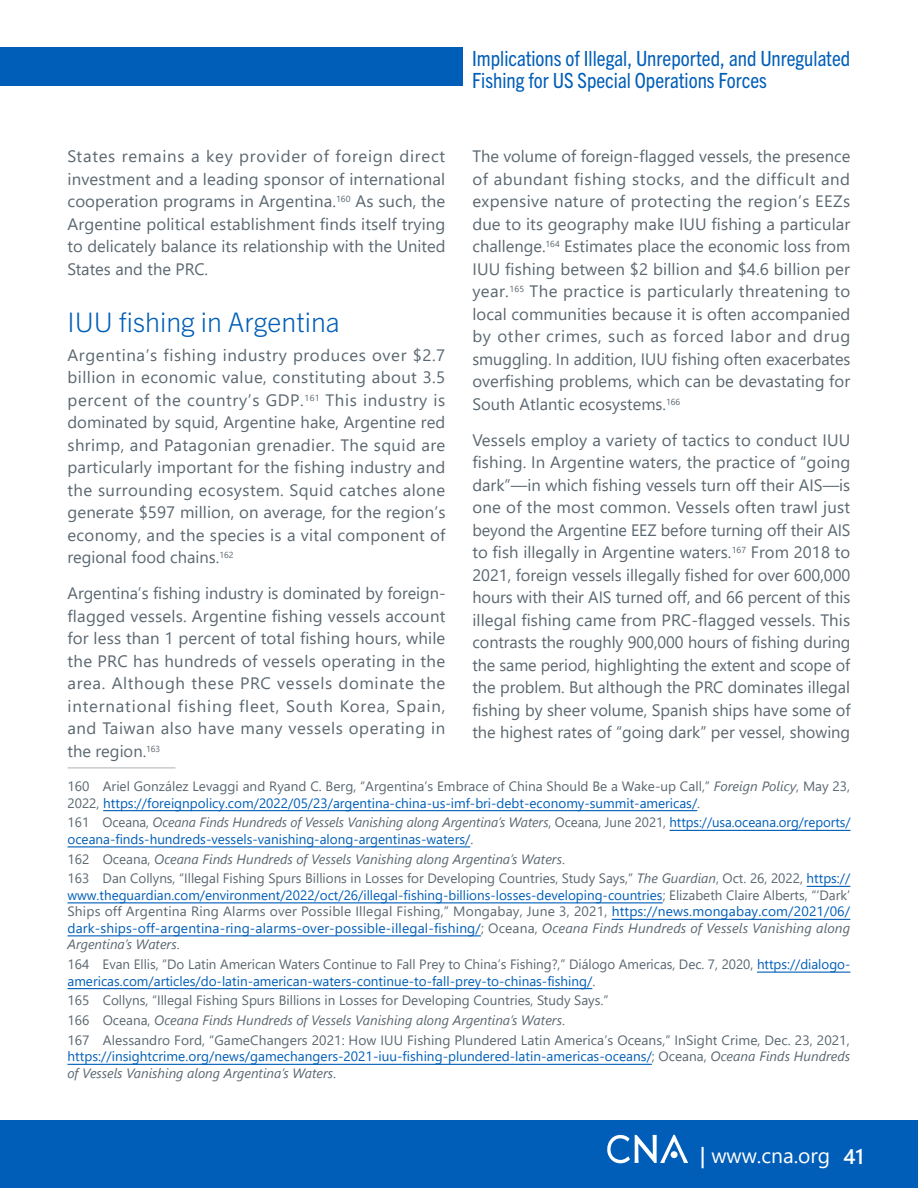
<style>
.page{position:relative;width:918px;height:1188px;background:#fff}
.page>*{position:absolute;margin:0;border:0;box-sizing:border-box;transform-origin:0 0}
.t1{font:300 27px "Trade Gothic Next LT Pro";color:#005eb8}
.t2{font:condensed 21px/22.5px "Trade Gothic Next LT Pro";color:#005eb8}
.t3{font:21px "Segoe UI";color:#fff}
.t4{font:16.5px/22.5px "Segoe UI";color:#5b6770;text-align:justify}
.t5{font:13.5px/16.5px "Segoe UI";color:#005eb8}
.t6{font:13.5px/19.8px "Segoe UI";color:#5b6770}
.s1{font-style:italic}
.s2{color:#005eb8}
.s3{color:#5b6770}
.s4{font-style:italic;color:#5b6770}
.s5{font-weight:600}
</style>
<div class="page">
<div style="left:0;top:1120px;width:918px;height:68px;background:#005eb8"></div>
<svg style="left:607px;top:1135px;width:81px;height:28px"></svg>
<div style="left:671px;top:1151px;width:7px;height:7px;background:#fff;border-radius:50%"></div>
<div style="left:0;top:48px;width:463px;height:38px;background:#005eb8"></div>
<hr style="left:68px;top:768px;width:108px;height:1px;background:#adb3b8">
<hr style="left:103px;top:810px;width:594px;height:1px;background:#005eb8">
<hr style="left:670px;top:830px;width:180px;height:1px;background:#005eb8">
<hr style="left:68px;top:846px;width:402px;height:1px;background:#005eb8">
<hr style="left:807px;top:886px;width:43px;height:1px;background:#005eb8">
<hr style="left:68px;top:902px;width:595px;height:1px;background:#005eb8">
<hr style="left:612px;top:919px;width:238px;height:1px;background:#005eb8">
<hr style="left:68px;top:935px;width:413px;height:1px;background:#005eb8">
<hr style="left:757px;top:972px;width:93px;height:1px;background:#005eb8">
<hr style="left:68px;top:988px;width:524px;height:1px;background:#005eb8">
<hr style="left:68px;top:1064px;width:584px;height:1px;background:#005eb8">
<p class="t2" style="left:472px;top:46px;width:380px">Implications of Illegal, Unreported, and Unregulated<br>Fishing for US Special Operations Forces</p>
<p class="t4" style="left:68px;top:143px;width:380px">States remains a key provider of foreign direct investment and a leading sponsor of international cooperation programs in Argentina.<sup>160</sup> As such, the Argentine political establishment finds itself trying to delicately balance its relationship with the United States and the PRC.</p>
<h1 class="t1" style="left:68px;top:303px;width:274px">IUU fishing in Argentina</h1>
<p class="t4" style="left:68px;top:342px;width:379px">Argentina’s fishing industry produces over $2.7 billion in economic value, constituting about 3.5 percent of the country’s GDP.<sup>161</sup> This industry is dominated by squid, Argentine hake, Argentine red shrimp, and Patagonian grenadier. The squid are particularly important for the fishing industry and the surrounding ecosystem. Squid catches alone generate $597 million, on average, for the region’s economy, and the species is a vital component of regional food chains.<sup>162</sup></p>
<p class="t4" style="left:68px;top:581px;width:380px">Argentina’s fishing industry is dominated by foreign&shy;flagged vessels. Argentine fishing vessels account for less than 1 percent of total fishing hours, while the PRC has hundreds of vessels operating in the area. Although these PRC vessels dominate the international fishing fleet, South Korea, Spain, and Taiwan also have many vessels operating in the region.<sup>163</sup></p>
<p class="t6" style="left:68px;top:777px;width:784px;line-height:16.5px">160 Ariel González Levaggi and Ryand C. Berg, “Argentina’s Embrace of China Should Be a Wake-up Call,” <span class="s1">Foreign Policy</span>, May 23,<br>2022, <span class="s2">https://foreignpolicy.com/2022/05/23/argentina-china-us-imf-bri-debt-economy-summit-americas/</span>.</p>
<p class="t5" style="left:68px;top:813px;width:785px"><span class="s3">161 Oceana,</span> <span class="s4">Oceana Finds Hundreds of Vessels Vanishing along Argentina’s Waters</span><span class="s3">, Oceana, June 2021,</span> https://usa.oceana.org/reports/ oceana-finds-hundreds-vessels-vanishing-along-argentinas-waters/<span class="s3">.</span></p>
<p class="t6" style="left:68px;top:848px;width:784px">162 Oceana, <span class="s1">Oceana Finds Hundreds of Vessels Vanishing along Argentina’s Waters</span>.<br>163 Dan Collyns, “Illegal Fishing Spurs Billions in Losses for Developing Countries, Study Says,” <span class="s1">The Guardian</span>, Oct. 26, 2022, <span class="s2">https://</span></p>
<p class="t5" style="left:68px;top:886px;width:784px;text-align:justify">www.theguardian.com/environment/2022/oct/26/illegal-fishing-billions-losses-developing-countries<span class="s3">; Elizabeth Claire Alberts, “‘Dark’ Ships off Argentina Ring Alarms over Possible Illegal Fishing,” Mongabay, June 3, 2021,</span> https://news.mongabay.com/2021/06/ dark-ships-off-argentina-ring-alarms-over-possible-illegal-fishing/<span class="s3">; Oceana,</span> <span class="s4">Oceana Finds Hundreds of Vessels Vanishing along Argentina’s Waters</span><span class="s3">.</span></p>
<p class="t5" style="left:68px;top:955px;width:784px"><span class="s3">164 Evan Ellis, “Do Latin American Waters Continue to Fall Prey to China’s Fishing?,” Diálogo Americas, Dec. 7, 2020,</span> https://dialogo&shy;americas.com/articles/do-latin-american-waters-continue-to-fall-prey-to-chinas-fishing/<span class="s3">.</span></p>
<p class="t6" style="left:68px;top:989px;width:784px">165 Collyns, “Illegal Fishing Spurs Billions in Losses for Developing Countries, Study Says.”<br>166 Oceana, <span class="s1">Oceana Finds Hundreds of Vessels Vanishing along Argentina’s Waters</span>.<br>167 Alessandro Ford, “GameChangers 2021: How IUU Fishing Plundered Latin America’s Oceans,” InSight Crime, Dec. 23, 2021,</p>
<p class="t5" style="left:68px;top:1047px;width:784px">https://insightcrime.org/news/gamechangers-2021-iuu-fishing-plundered-latin-americas-oceans/<span class="s3">; Oceana,</span> <span class="s4">Oceana Finds Hundreds of Vessels Vanishing along Argentina’s Waters</span><span class="s3">.</span></p>
<p class="t4" style="left:472px;top:143px;width:380px">The volume of foreign-flagged vessels, the presence of abundant fishing stocks, and the difficult and expensive nature of protecting the region’s EEZs due to its geography make IUU fishing a particular challenge.<sup>164</sup> Estimates place the economic loss from IUU fishing between $2 billion and $4.6 billion per year.<sup>165</sup> The practice is particularly threatening to local communities because it is often accompanied by other crimes, such as forced labor and drug smuggling. In addition, IUU fishing often exacerbates overfishing problems, which can be devastating for South Atlantic ecosystems.<sup>166</sup></p>
<p class="t4" style="left:472px;top:427px;width:380px">Vessels employ a variety of tactics to conduct IUU fishing. In Argentine waters, the practice of “going dark”—in which fishing vessels turn off their AIS—is one of the most common. Vessels often trawl just beyond the Argentine EEZ before turning off their AIS to fish illegally in Argentine waters.<sup>167</sup> From 2018 to 2021, foreign vessels illegally fished for over 600,000 hours with their AIS turned off, and 66 percent of this illegal fishing came from PRC-flagged vessels. This contrasts the roughly 900,000 hours of fishing during the same period, highlighting the extent and scope of the problem. But although the PRC dominates illegal fishing by sheer volume, Spanish ships have some of the highest rates of “going dark” per vessel, showing</p>
<p class="t3" style="left:700px;top:1136px;width:166px"><span class="s5">|</span> www.cna.org <span class="s5">41</span></p>
</div>
